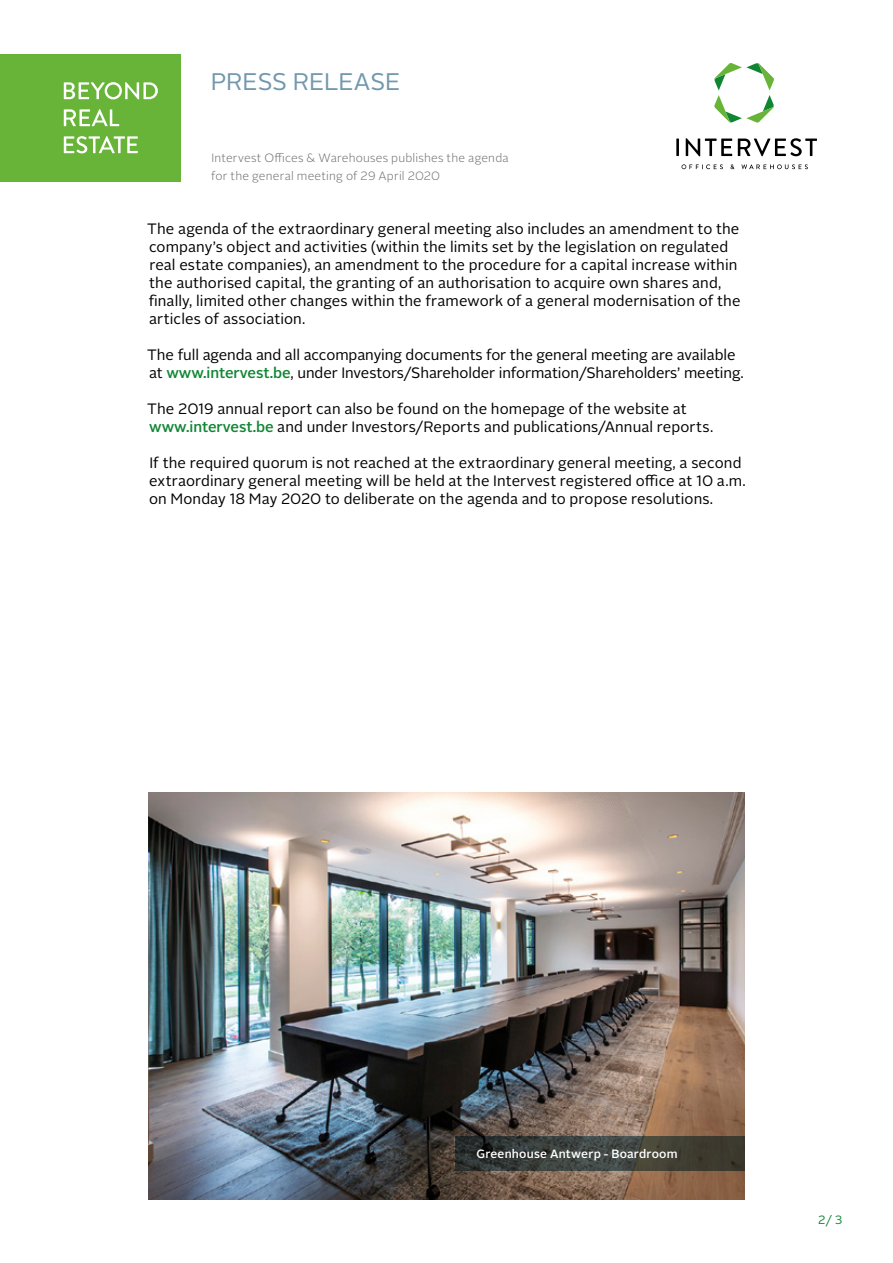
<style>
.page{position:relative;width:893px;height:1263px;background:#fff}
.page>*{position:absolute;margin:0;border:0;box-sizing:border-box;transform-origin:0 0}
.t1{font:24px "Alright Sans";letter-spacing:-.005em;color:#7198ac}
.body{font:15px/18px "Alright Sans";letter-spacing:.005em;color:#000}
.body_-_3_6{font:300 12px/18px "Alright Sans";letter-spacing:.02em;color:#6e6e6e}
.white_text_bijschrif{font:500 12px "Alright Sans";letter-spacing:.015em;color:#fff}
.t2{font:12px "Alright Sans";color:#108634}
.s1{font-weight:500;color:#108634}
</style>
<div class="page">
<div style="left:0;top:54px;width:181px;height:128px;background:#68b439"></div>
<svg style="left:64px;top:136px;width:74px;height:17px"></svg>
<svg style="left:64px;top:109px;width:55px;height:17px"></svg>
<svg style="left:64px;top:82px;width:94px;height:17px"></svg>
<hr style="left:676px;top:139px;width:3px;height:17px;background:#000">
<svg style="left:686px;top:138px;width:46px;height:18px"></svg>
<svg style="left:738px;top:138px;width:79px;height:18px"></svg>
<svg style="left:681px;top:164px;width:42px;height:5px"></svg>
<svg style="left:730px;top:164px;width:4px;height:5px"></svg>
<svg style="left:741px;top:164px;width:67px;height:5px"></svg>
<svg style="left:714px;top:63px;width:60px;height:60px"></svg>
<img style="left:149px;top:792px;width:595px;height:407px">
<svg style="left:455px;top:1136px;width:289px;height:34px;background:#3a3d37"></svg>
<h1 class="t1" style="left:211px;top:65px;width:191px">PRESS RELEASE</h1>
<p class="body_-_3_6" style="left:211px;top:149px;width:299px">Intervest Offices &amp; Warehouses publishes the agenda for the general meeting of 29 April 2020</p>
<p class="body" style="left:147px;top:220px;width:595px">The agenda of the extraordinary general meeting also includes an amendment to the company’s object and activities (within the limits set by the legislation on regulated real estate companies), an amendment to the procedure for a capital increase within the authorised capital, the granting of an authorisation to acquire own shares and, finally, limited other changes within the framework of a general modernisation of the articles of association.</p>
<p class="body" style="left:147px;top:346px;width:598px">The full agenda and all accompanying documents for the general meeting are available at <span class="s1">www.intervest.be</span>, under Investors/Shareholder information/Shareholders’ meeting.</p>
<p class="body" style="left:147px;top:400px;width:567px">The 2019 annual report can also be found on the homepage of the website at <span class="s1">www.intervest.be</span> and under Investors/Reports and publications/Annual reports.</p>
<p class="body" style="left:149px;top:454px;width:598px">If the required quorum is not reached at the extraordinary general meeting, a second extraordinary general meeting will be held at the Intervest registered office at 10 a.m. on Monday 18 May 2020 to deliberate on the agenda and to propose resolutions.</p>
<p class="white_text_bijschrif" style="left:476px;top:1145px;width:203px">Greenhouse Antwerp - Boardroom</p>
<p class="t2" style="left:818px;top:1212px;width:26px">2/ 3</p>
</div>
